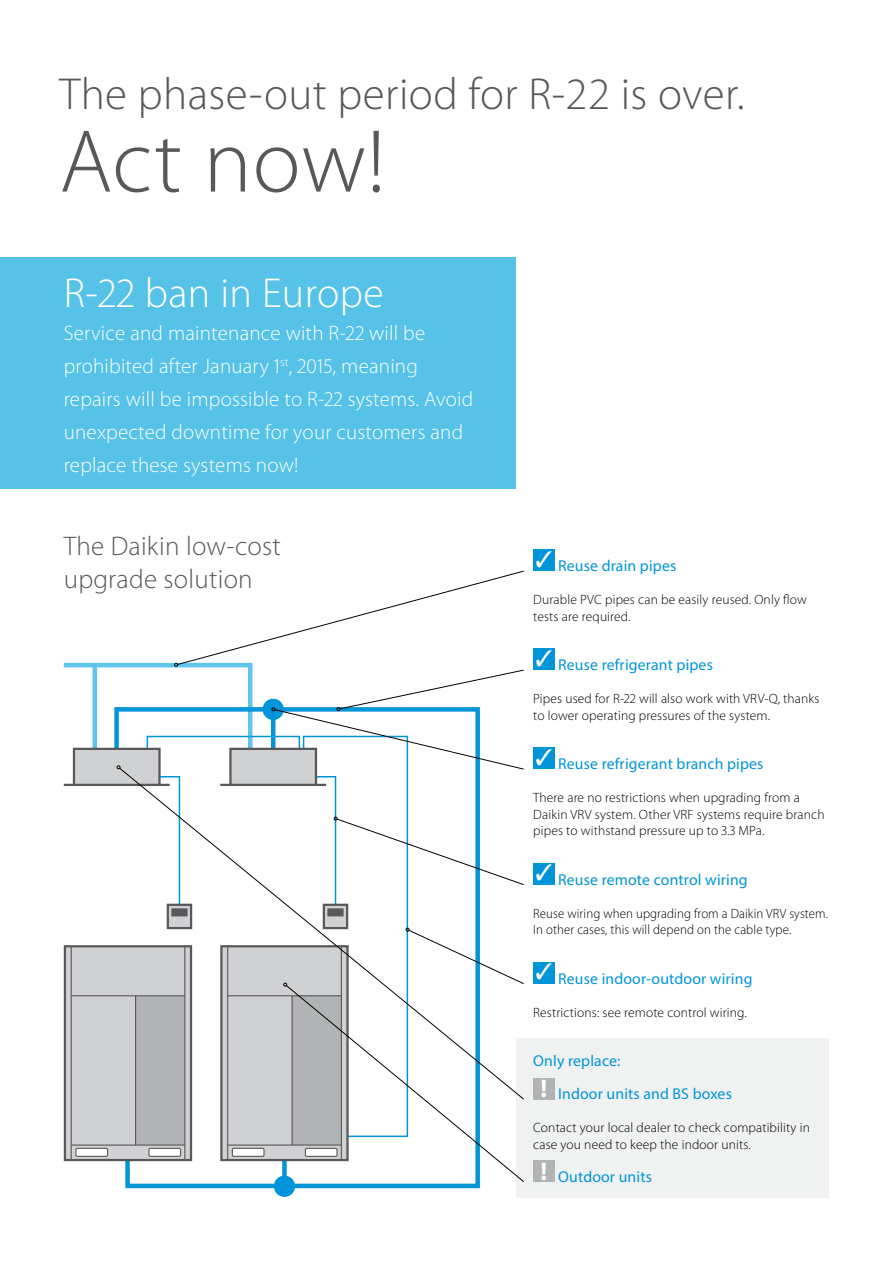
<style>
.page{position:relative;width:893px;height:1263px;background:#fff}
.page>*{position:absolute;margin:0;border:0;box-sizing:border-box;transform-origin:0 0}
.t1{font:300 90px "Myriad Pro";letter-spacing:.01em;color:#58585a}
.t2{font:300 45px "Myriad Pro";letter-spacing:.01em;color:#58585a}
.t3{font:300 42px "Myriad Pro";letter-spacing:.01em;color:#fff}
.t4{font:300 27px/33px "Myriad Pro";letter-spacing:.01em;color:#58585a}
.t5{font:300 21px/33px "Myriad Pro";letter-spacing:.01em;color:#fff}
.t6{font:15.75px/33px "Myriad Pro";letter-spacing:.01em;color:#0095d8}
.t7{font:300 13.5px/16.5px "Myriad Pro";letter-spacing:.01em;color:#000}
.t8{font:300 13.5px/16.5px "Myriad Pro";letter-spacing:.01em;color:#000;scale:.95 1}
.s1{font-weight:700;font-size:25.5px;color:#fff}
</style>
<div class="page">
<div style="left:516px;top:1039px;width:313px;height:159px;background:#f0f1f1"></div>
<div style="left:533px;top:550px;width:21px;height:21px;background:#0095d8"></div>
<div style="left:533px;top:649px;width:21px;height:21px;background:#0095d8"></div>
<div style="left:533px;top:748px;width:21px;height:21px;background:#0095d8"></div>
<div style="left:533px;top:863px;width:21px;height:22px;background:#0095d8"></div>
<div style="left:533px;top:962px;width:21px;height:22px;background:#0095d8"></div>
<div style="left:533px;top:1078px;width:21px;height:21px;background:#b1b3b4"></div>
<div style="left:533px;top:1160px;width:21px;height:22px;background:#b1b3b4"></div>
<svg style="left:112px;top:1138px;width:368px;height:52px"></svg>
<div style="left:0;top:258px;width:516px;height:231px;background:#56c2e8"></div>
<div style="left:282px;top:1146px;width:5px;height:39px;background:#0095d8"></div>
<div style="left:220px;top:945px;width:129px;height:216px;background:#d0d1d2;border:2px solid #58585a"></div>
<hr style="left:227px;top:946px;width:1px;height:214px;background:#58585a">
<hr style="left:228px;top:1144px;width:113px;height:2px;background:#58585a">
<div style="left:232px;top:1148px;width:32px;height:8px;background:#fff;border-radius:2px"></div>
<div style="left:232px;top:1148px;width:33px;height:9px;border:1px solid #58585a;border-radius:2px"></div>
<div style="left:64px;top:945px;width:128px;height:216px;background:#d0d1d2;border:2px solid #58585a"></div>
<div style="left:136px;top:996px;width:49px;height:149px;background:#b1b3b4"></div>
<hr style="left:135px;top:996px;width:1px;height:149px;background:#58585a">
<hr style="left:184px;top:946px;width:1px;height:214px;background:#58585a">
<hr style="left:71px;top:946px;width:1px;height:214px;background:#58585a">
<hr style="left:71px;top:1144px;width:114px;height:2px;background:#58585a">
<div style="left:149px;top:1148px;width:32px;height:8px;background:#fff;border-radius:2px"></div>
<div style="left:148px;top:1148px;width:33px;height:9px;border:1px solid #58585a;border-radius:2px"></div>
<div style="left:76px;top:1148px;width:31px;height:8px;background:#fff;border-radius:2px"></div>
<div style="left:75px;top:1148px;width:33px;height:9px;border:1px solid #58585a;border-radius:2px"></div>
<div style="left:274px;top:1175px;width:21px;height:22px;background:#0095d8;border-radius:50%"></div>
<svg style="left:285px;top:1138px;width:239px;height:45px"></svg>
<svg style="left:63px;top:570px;width:462px;height:568px"></svg>
<h2 class="t2" style="left:60px;top:69px;width:686px">The phase-out period for R-22 is over.</h2>
<h1 class="t1" style="left:60px;top:112px;width:327px">Act now!</h1>
<h3 class="t3" style="left:64px;top:270px;width:321px">R-22 ban in Europe</h3>
<h3 class="t5" style="left:64px;top:317px;width:411px">Service and maintenance with R-22 will be prohibited after January 1<sup>st</sup>, 2015, meaning repairs will be impossible to R-22 systems. Avoid unexpected downtime for your customers and replace these systems now!</h3>
<h3 class="t4" style="left:64px;top:529px;width:219px">The Daikin low-cost upgrade solution</h3>
<p class="t6" style="left:535px;top:549px;width:142px"><sup>✓</sup> Reuse drain pipes</p>
<p class="t7" style="left:533px;top:592px;width:275px">Durable PVC pipes can be easily reused. Only flow tests are required.</p>
<p class="t6" style="left:535px;top:648px;width:179px"><sup>✓</sup> Reuse refrigerant pipes</p>
<p class="t7" style="left:533px;top:691px;width:288px">Pipes used for R-22 will also work with VRV-Q, thanks to lower operating pressures of the system.</p>
<p class="t6" style="left:535px;top:747px;width:230px"><sup>✓</sup> Reuse refrigerant branch pipes</p>
<p class="t7" style="left:533px;top:790px;width:293px">There are no restrictions when upgrading from a<br>Daikin VRV system. Other VRF systems require branch pipes to withstand pressure up to 3.3 MPa.</p>
<p class="t6" style="left:535px;top:862px;width:214px"><sup>✓</sup> Reuse remote control wiring</p>
<p class="t8" style="left:533px;top:905px;width:312px">Reuse wiring when upgrading from a Daikin VRV system.<br>In other cases, this will depend on the cable type.</p>
<p class="t6" style="left:535px;top:961px;width:219px"><sup>✓</sup> Reuse indoor-outdoor wiring</p>
<p class="t7" style="left:533px;top:1004px;width:215px">Restrictions: see remote control wiring.</p>
<p class="t6" style="left:540px;top:1044px;width:193px;text-indent:-7px">Only replace:<br><span class="s1">!</span> Indoor units and BS boxes</p>
<p class="t7" style="left:533px;top:1120px;width:278px">Contact your local dealer to check compatibility in case you need to keep the indoor units.</p>
<p class="t6" style="left:540px;top:1159px;width:113px"><span class="s1">!</span> Outdoor units</p>
</div>
